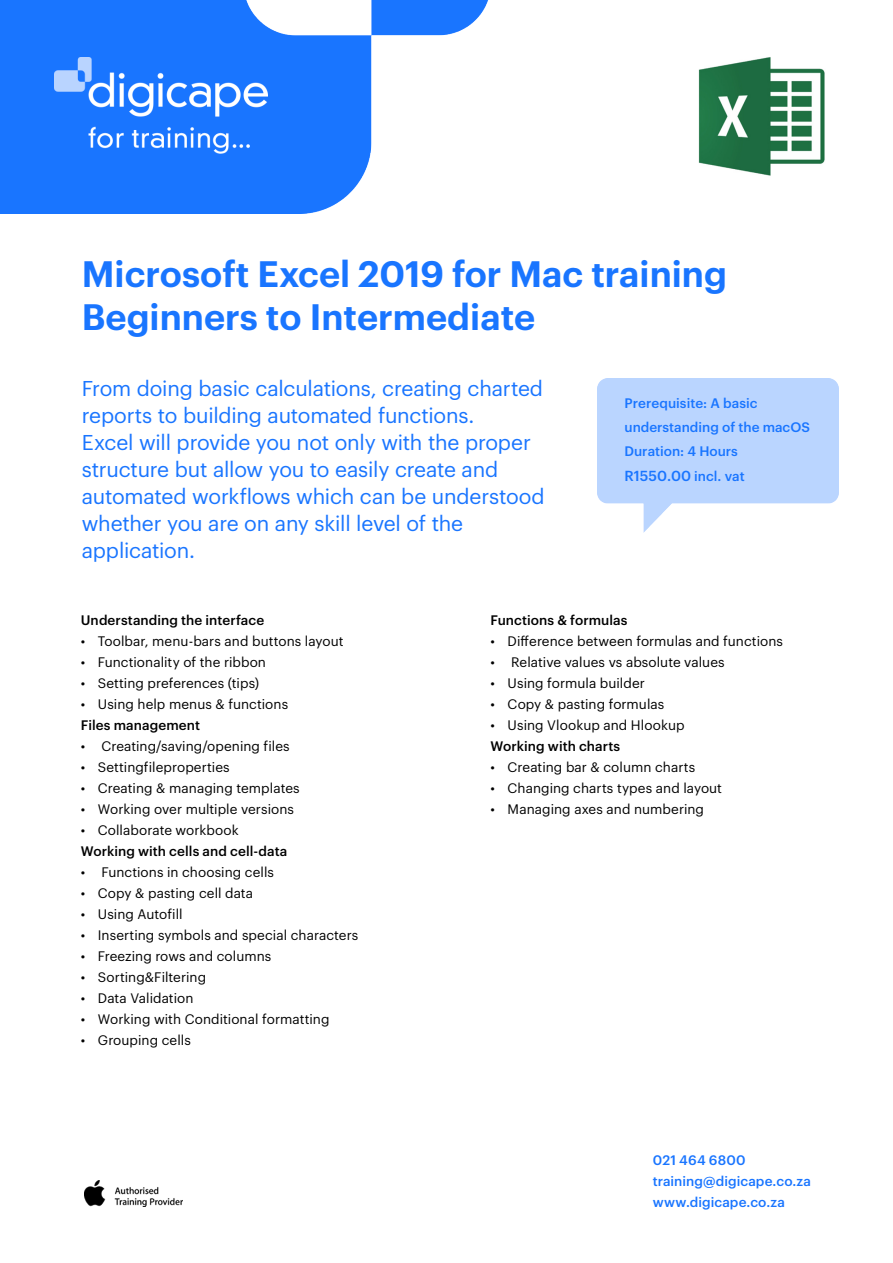
<style>
.page{position:relative;width:893px;height:1263px;background:#fff}
.page>*{position:absolute;margin:0;border:0;box-sizing:border-box;transform-origin:0 0}
.t1{font:600 36px/43.2px "Graphik";color:#1975ff}
.t2{font:21px/27px "Graphik";letter-spacing:-.01em;color:#1975ff}
.t3{font:500 14.25px "Graphik";color:#1975ff}
.t4{font:13.5px "Graphik";letter-spacing:.005em;color:#000}
.t5{font:500 13.5px/23.9px "Graphik";letter-spacing:.005em;color:#1975ff}
.t6{font:500 13.5px "Graphik";letter-spacing:.005em;color:#000}
.s1{font-size:13.5px}
</style>
<div class="page">
<img style="left:0;top:0;width:488px;height:213px">
<img style="left:54px;top:57px;width:213px;height:97px">
<img style="left:84px;top:1180px;width:98px;height:27px">
<img style="left:698px;top:57px;width:127px;height:119px">
<p class="t1" style="left:82px;top:249px;width:647px">Microsoft Excel 2019 for Mac training<br>Beginners to Intermediate</p>
<p class="t2" style="left:82px;top:373px;width:464px">From doing basic calculations, creating charted reports to building automated functions.<br>Excel will provide you not only with the proper structure but allow you to easily create and automated workflows which can be understood whether you are on any skill level of the application.</p>
<p class="t5" style="left:624px;top:390px;width:187px">Prerequisite: A basic understanding of the macOS<br>Duration: 4 Hours</p>
<p class="t3" style="left:624px;top:465px;width:122px">R1550.00 <span class="s1">incl. vat</span></p>
<p class="t6" style="left:81px;top:610px;width:185px">Understanding the interface</p>
<p class="t4" style="left:81px;top:631px;width:264px">• Toolbar, menu-bars and buttons layout</p>
<p class="t4" style="left:81px;top:652px;width:187px">• Functionality of the ribbon</p>
<p class="t4" style="left:81px;top:673px;width:180px">• Setting preferences (tips)</p>
<p class="t4" style="left:81px;top:694px;width:209px">• Using help menus &amp; functions</p>
<p class="t6" style="left:81px;top:715px;width:121px">Files management</p>
<p class="t4" style="left:81px;top:736px;width:210px">• Creating/saving/opening files</p>
<p class="t4" style="left:81px;top:757px;width:150px">• Settingfileproperties</p>
<p class="t4" style="left:81px;top:778px;width:220px">• Creating &amp; managing templates</p>
<p class="t4" style="left:81px;top:799px;width:215px">• Working over multiple versions</p>
<p class="t4" style="left:81px;top:820px;width:160px">• Collaborate workbook</p>
<p class="t6" style="left:81px;top:841px;width:208px">Working with cells and cell-data</p>
<p class="t4" style="left:81px;top:862px;width:195px">• Functions in choosing cells</p>
<p class="t4" style="left:81px;top:883px;width:174px">• Copy &amp; pasting cell data</p>
<p class="t4" style="left:81px;top:904px;width:103px">• Using Autofill</p>
<p class="t4" style="left:81px;top:925px;width:279px">• Inserting symbols and special characters</p>
<p class="t4" style="left:81px;top:946px;width:192px">• Freezing rows and columns</p>
<p class="t4" style="left:81px;top:967px;width:127px">• Sorting&amp;Filtering</p>
<p class="t4" style="left:81px;top:988px;width:114px">• Data Validation</p>
<p class="t4" style="left:81px;top:1009px;width:250px">• Working with Conditional formatting</p>
<p class="t4" style="left:81px;top:1030px;width:112px">• Grouping cells</p>
<p class="t6" style="left:491px;top:610px;width:138px">Functions &amp; formulas</p>
<p class="t4" style="left:491px;top:631px;width:294px">• Difference between formulas and functions</p>
<p class="t4" style="left:491px;top:652px;width:236px">• Relative values vs absolute values</p>
<p class="t4" style="left:491px;top:673px;width:156px">• Using formula builder</p>
<p class="t4" style="left:491px;top:694px;width:175px">• Copy &amp; pasting formulas</p>
<p class="t4" style="left:491px;top:715px;width:195px">• Using Vlookup and Hlookup</p>
<p class="t6" style="left:491px;top:736px;width:131px">Working with charts</p>
<p class="t4" style="left:491px;top:757px;width:206px">• Creating bar &amp; column charts</p>
<p class="t4" style="left:491px;top:778px;width:233px">• Changing charts types and layout</p>
<p class="t4" style="left:491px;top:799px;width:215px">• Managing axes and numbering</p>
<p class="t5" style="left:653px;top:1147px;width:94px">021 464 6800</p>
<p class="t5" style="left:653px;top:1168px;width:160px">training@digicape.co.za</p>
<p class="t5" style="left:653px;top:1189px;width:134px">www.digicape.co.za</p>
</div>
